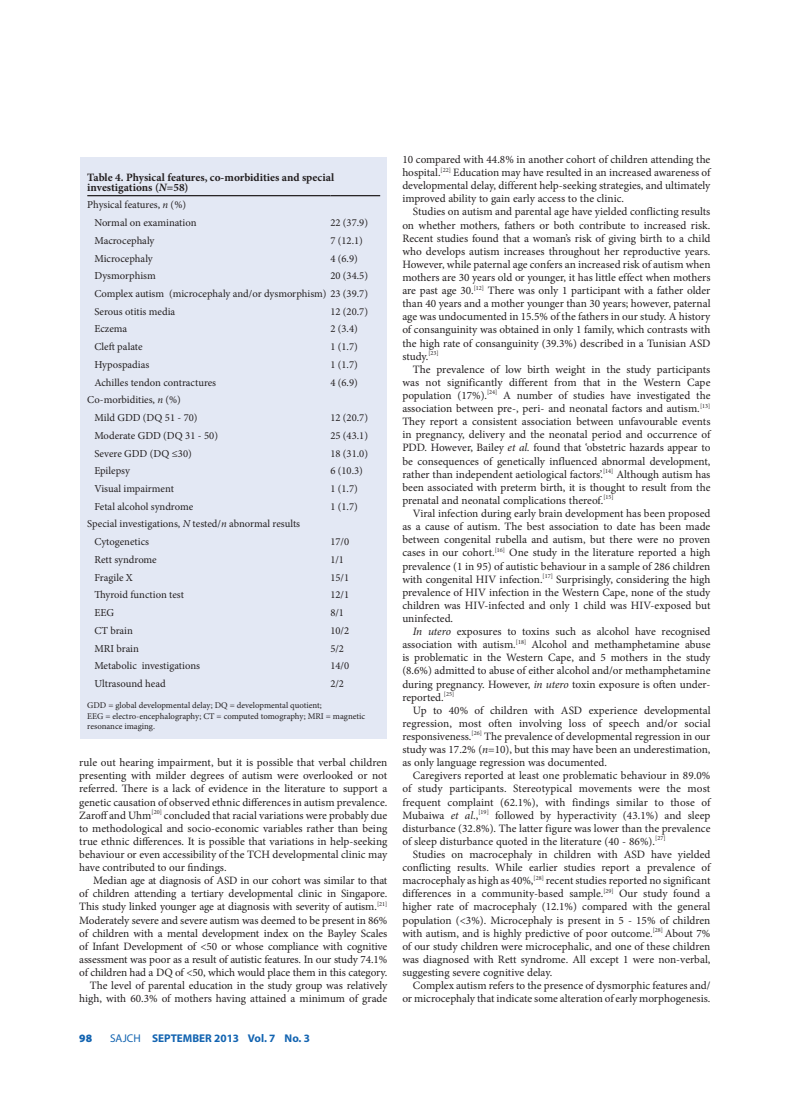
<style>
.page{position:relative;width:797px;height:1105px;background:#fff}
.page>*{position:absolute;margin:0;border:0;box-sizing:border-box;transform-origin:0 0}
.t1{font:11.25px/13.1px "Minion Pro";letter-spacing:-.005em;color:#231f20;text-align:justify}
.t2{font:700 11.25px/10px "Minion Pro";color:#231f20}
.t3{font:700 11.25px "Myriad Pro";color:#1364b1}
.t4{font:900 11.25px "Myriad Pro";color:#1364b1}
.t5{font:10.62px/17.8px "Minion Pro";color:#231f20}
.t6{font:8.75px/10.5px "Minion Pro";color:#231f20}
.s1{font-style:italic}
.s2{font-weight:400}
</style>
<div class="page">
<div style="left:80px;top:158px;width:306px;height:581px;background:#e3e8f4"></div>
<hr style="left:87px;top:195px;width:243px;height:1px;background:#231f20">
<hr style="left:330px;top:195px;width:50px;height:1px;background:#231f20">
<p class="t2" style="left:87px;top:172px;width:248px">Table 4. Physical features, co-morbidities and special investigations (<span class="s1">N</span>=58)</p>
<p class="t5" style="left:94px;top:196px;width:104px;text-indent:-7px">Physical features, <span class="s1">n</span> (%)<br>Normal on examination</p>
<p class="t5" style="left:330px;top:214px;width:39px">22 (37.9)</p>
<p class="t5" style="left:94px;top:232px;width:62px">Macrocephaly</p>
<p class="t5" style="left:330px;top:232px;width:34px">7 (12.1)</p>
<p class="t5" style="left:94px;top:249px;width:60px">Microcephaly</p>
<p class="t5" style="left:330px;top:249px;width:29px">4 (6.9)</p>
<p class="t5" style="left:94px;top:267px;width:63px">Dysmorphism</p>
<p class="t5" style="left:94px;top:267px;width:275px;text-align:justify;text-indent:236px">20 (34.5)<br>Complex autism (microcephaly and/or dysmorphism) 23 (39.7)<br>Serous otitis media</p>
<p class="t5" style="left:330px;top:302px;width:39px">12 (20.7)</p>
<p class="t5" style="left:94px;top:320px;width:34px">Eczema</p>
<p class="t5" style="left:330px;top:320px;width:29px">2 (3.4)</p>
<p class="t5" style="left:94px;top:338px;width:50px">Cleft palate</p>
<p class="t5" style="left:330px;top:338px;width:29px">1 (1.7)</p>
<p class="t5" style="left:94px;top:356px;width:56px">Hypospadias</p>
<p class="t5" style="left:330px;top:356px;width:29px">1 (1.7)</p>
<p class="t5" style="left:94px;top:373px;width:123px">Achilles tendon contractures</p>
<p class="t5" style="left:330px;top:373px;width:29px">4 (6.9)</p>
<p class="t5" style="left:94px;top:391px;width:105px;text-indent:-7px">Co-morbidities, <span class="s1">n</span> (%)<br>Mild GDD (DQ 51 - 70)</p>
<p class="t5" style="left:330px;top:409px;width:39px">12 (20.7)</p>
<p class="t5" style="left:94px;top:427px;width:125px">Moderate GDD (DQ 31 - 50)</p>
<p class="t5" style="left:330px;top:427px;width:39px">25 (43.1)</p>
<p class="t5" style="left:94px;top:444px;width:99px">Severe GDD (DQ ≤30)</p>
<p class="t5" style="left:330px;top:444px;width:39px">18 (31.0)</p>
<p class="t5" style="left:94px;top:462px;width:37px">Epilepsy</p>
<p class="t5" style="left:330px;top:462px;width:34px">6 (10.3)</p>
<p class="t5" style="left:94px;top:480px;width:81px">Visual impairment</p>
<p class="t5" style="left:330px;top:480px;width:29px">1 (1.7)</p>
<p class="t5" style="left:94px;top:497px;width:100px">Fetal alcohol syndrome</p>
<p class="t5" style="left:330px;top:497px;width:29px">1 (1.7)</p>
<p class="t5" style="left:94px;top:515px;width:207px;text-indent:-7px">Special investigations, <span class="s1">N</span> tested/<span class="s1">n</span> abnormal results<br>Cytogenetics</p>
<p class="t5" style="left:330px;top:533px;width:20px">17/0</p>
<p class="t5" style="left:94px;top:551px;width:64px">Rett syndrome</p>
<p class="t5" style="left:330px;top:551px;width:15px">1/1</p>
<p class="t5" style="left:94px;top:568px;width:40px">Fragile X</p>
<p class="t5" style="left:330px;top:568px;width:20px">15/1</p>
<p class="t5" style="left:94px;top:586px;width:91px">Thyroid function test</p>
<p class="t5" style="left:330px;top:586px;width:20px">12/1</p>
<p class="t5" style="left:94px;top:604px;width:21px">EEG</p>
<p class="t5" style="left:330px;top:604px;width:15px">8/1</p>
<p class="t5" style="left:94px;top:621px;width:40px">CT brain</p>
<p class="t5" style="left:330px;top:621px;width:20px">10/2</p>
<p class="t5" style="left:94px;top:639px;width:46px">MRI brain</p>
<p class="t5" style="left:330px;top:639px;width:15px">5/2</p>
<p class="t5" style="left:94px;top:657px;width:107px">Metabolic investigations</p>
<p class="t5" style="left:330px;top:657px;width:20px">14/0</p>
<p class="t5" style="left:94px;top:675px;width:73px">Ultrasound head</p>
<p class="t5" style="left:330px;top:675px;width:15px">2/2</p>
<p class="t6" style="left:87px;top:700px;width:279px">GDD = global developmental delay; DQ = developmental quotient;<br>EEG = electro-encephalography; CT = computed tomography; MRI = magnetic resonance imaging.</p>
<p class="t1" style="left:79px;top:756px;width:309px">rule out hearing impairment, but it is possible that verbal children presenting with milder degrees of autism were overlooked or not referred. There is a lack of evidence in the literature to support a genetic causation of observed ethnic differences in autism prevalence.<br>Zaroff and Uhm<sup>[20]</sup> concluded that racial variations were probably due to methodological and socio-economic variables rather than being true ethnic differences. It is possible that variations in help-seeking behaviour or even accessibility of the TCH developmental clinic may have contributed to our findings.</p>
<p class="t1" style="left:79px;top:874px;width:310px;text-align:right">Median age at diagnosis of ASD in our cohort was similar to that<br>of children attending a tertiary developmental clinic in Singapore.<br>This study linked younger age at diagnosis with severity of autism.<sup>[21] </sup>Moderately severe and severe autism was deemed to be present in 86% of children with a mental development index on the Bayley Scales of Infant Development of &lt;50 or whose compliance with cognitive assessment was poor as a result of autistic features. In our study 74.1% of children had a DQ of &lt;50, which would place them in this category.<br>The level of parental education in the study group was relatively high, with 60.3% of mothers having attained a minimum of grade</p>
<p class="t4" style="left:79px;top:1032px;width:14px">98</p>
<p class="t3" style="left:110px;top:1031px;width:201px"><span class="s2">SAJCH</span> SEPTEMBER 2013 Vol. 7 No. 3</p>
<p class="t1" style="left:402px;top:153px;width:310px">10 compared with 44.8% in another cohort of children attending the hospital.<sup>[22]</sup> Education may have resulted in an increased awareness of developmental delay, different help-seeking strategies, and ultimately improved ability to gain early access to the clinic.</p>
<p class="t1" style="left:402px;top:205px;width:310px;text-indent:11px">Studies on autism and parental age have yielded conflicting results on whether mothers, fathers or both contribute to increased risk.<br>Recent studies found that a woman’s risk of giving birth to a child who develops autism increases throughout her reproductive years.<br>However, while paternal age confers an increased risk of autism when mothers are 30 years old or younger, it has little effect when mothers are past age 30.<sup>[12]</sup> There was only 1 participant with a father older than 40 years and a mother younger than 30 years; however, paternal age was undocumented in 15.5% of the fathers in our study. A history of consanguinity was obtained in only 1 family, which contrasts with the high rate of consanguinity (39.3%) described in a Tunisian ASD study.<sup>[23]</sup></p>
<p class="t1" style="left:402px;top:363px;width:309px;text-indent:11px">The prevalence of low birth weight in the study participants was not significantly different from that in the Western Cape population (17%).<sup>[24]</sup> A number of studies have investigated the association between pre-, peri- and neonatal factors and autism.<sup>[13] </sup>They report a consistent association between unfavourable events in pregnancy, delivery and the neonatal period and occurrence of PDD. However, Bailey <span class="s1">et al.</span> found that ‘obstetric hazards appear to be consequences of genetically influenced abnormal development, rather than independent aetiological factors’.<sup>[14]</sup> Although autism has been associated with preterm birth, it is thought to result from the prenatal and neonatal complications thereof.<sup>[15]</sup></p>
<p class="t1" style="left:402px;top:507px;width:309px;text-indent:11px">Viral infection during early brain development has been proposed as a cause of autism. The best association to date has been made between congenital rubella and autism, but there were no proven cases in our cohort.<sup>[16]</sup> One study in the literature reported a high prevalence (1 in 95) of autistic behaviour in a sample of 286 children with congenital HIV infection.<sup>[17]</sup> Surprisingly, considering the high prevalence of HIV infection in the Western Cape, none of the study children was HIV-infected and only 1 child was HIV-exposed but uninfected.</p>
<p class="t1" style="left:402px;top:625px;width:309px;text-indent:11px"><span class="s1">In utero</span> exposures to toxins such as alcohol have recognised association with autism.<sup>[18]</sup> Alcohol and methamphetamine abuse is problematic in the Western Cape, and 5 mothers in the study (8.6%) admitted to abuse of either alcohol and/or methamphetamine during pregnancy. However, <span class="s1">in utero</span> toxin exposure is often under&shy;reported.<sup>[25]</sup></p>
<p class="t1" style="left:402px;top:704px;width:310px;text-indent:11px">Up to 40% of children with ASD experience developmental regression, most often involving loss of speech and/or social responsiveness.<sup>[26]</sup> The prevalence of developmental regression in our study was 17.2% (<span class="s1">n</span>=10), but this may have been an underestimation, as only language regression was documented.</p>
<p class="t1" style="left:402px;top:769px;width:310px;text-indent:11px">Caregivers reported at least one problematic behaviour in 89.0% of study participants. Stereotypical movements were the most frequent complaint (62.1%), with findings similar to those of Mubaiwa <span class="s1">et al</span>.,<sup>[19]</sup> followed by hyperactivity (43.1%) and sleep disturbance (32.8%). The latter figure was lower than the prevalence of sleep disturbance quoted in the literature (40 - 86%).<sup>[27]</sup></p>
<p class="t1" style="left:402px;top:848px;width:310px;text-indent:11px">Studies on macrocephaly in children with ASD have yielded conflicting results. While earlier studies report a prevalence of macrocephaly as high as 40%,<sup>[28]</sup> recent studies reported no significant differences in a community-based sample.<sup>[29]</sup> Our study found a higher rate of macrocephaly (12.1%) compared with the general population (&lt;3%). Microcephaly is present in 5 - 15% of children with autism, and is highly predictive of poor outcome.<sup>[28]</sup> About 7% of our study children were microcephalic, and one of these children was diagnosed with Rett syndrome. All except 1 were non-verbal, suggesting severe cognitive delay.</p>
<p class="t1" style="left:402px;top:979px;width:309px;text-align:right">Complex autism refers to the presence of dysmorphic features and/ or microcephaly that indicate some alteration of early morphogenesis.</p>
</div>
